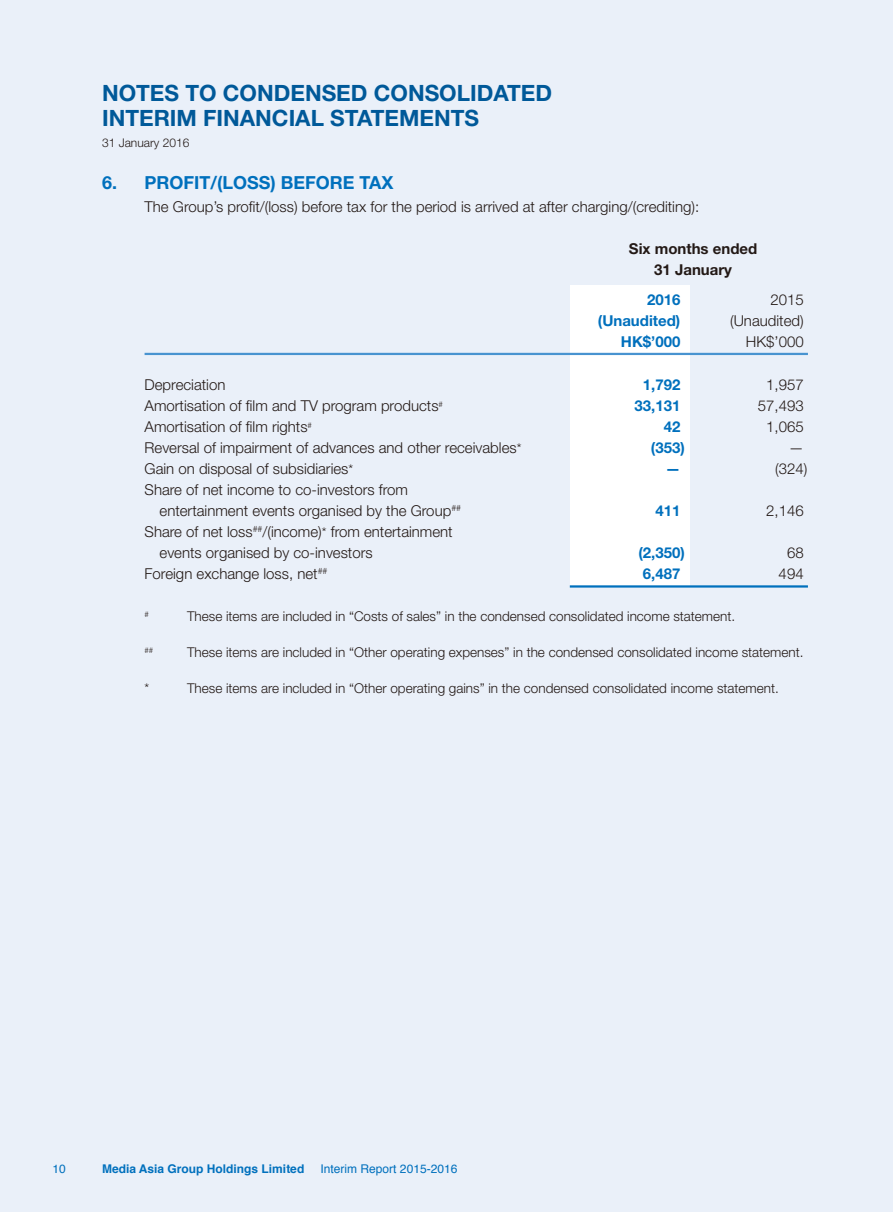
<style>
.page{position:relative;width:893px;height:1212px;background:#fff}
.page>*{position:absolute;margin:0;border:0;box-sizing:border-box;transform-origin:0 0}
.t1{font:700 22.5px/25.5px "Helvetica Neue LT Std";color:#005999}
.t2{font:700 18px "Helvetica Neue LT Std";color:#0070bd}
.t3{font:300 15px/21px "Helvetica Neue LT Std";color:#231916}
.t4{font:700 15px "Helvetica Neue LT Std";color:#0070bd}
.t5{font:700 15px/21px "Helvetica Neue LT Std";color:#231916;text-align:center}
.t6{font:300 13.5px "Helvetica Neue LT Std";color:#231916}
.t7{font:700 12px "Helvetica";color:#0070bd}
.t8{font:12px "Helvetica";color:#0070bd}
.t9{font:300 12px "Helvetica Neue LT Std";color:#231916}
.t10{font:300 7.8px "Helvetica Neue LT Std";color:#231916}
.s1{font-size:13.5px}
</style>
<div class="page">
<div style="left:0;top:0;width:892px;height:1212px;background:#eaf0f9"></div>
<div style="left:570px;top:285px;width:119px;height:302px;background:#fff"></div>
<hr style="left:145px;top:353px;width:663px;height:2px;background:#4893d0">
<hr style="left:570px;top:585px;width:238px;height:3px;background:#0070bd">
<h1 class="t1" style="left:102px;top:79px;width:452px">NOTES TO CONDENSED CONSOLIDATED<br>INTERIM FINANCIAL STATEMENTS</h1>
<p class="t9" style="left:102px;top:136px;width:89px">31 January 2016</p>
<p class="t2" style="left:102px;top:172px;width:293px">6. PROFIT/(LOSS) BEFORE TAX</p>
<p class="t3" style="left:145px;top:196px;width:556px">The Group’s profit/(loss) before tax for the period is arrived at after charging/(crediting):</p>
<p class="t5" style="left:629px;top:238px;width:130px">Six months ended<br>31 January</p>
<p class="t4" style="left:647px;top:290px;width:35px">2016</p>
<p class="t3" style="left:770px;top:288px;width:35px">2015</p>
<p class="t4" style="left:598px;top:311px;width:84px">(Unaudited)</p>
<p class="t3" style="left:730px;top:309px;width:75px">(Unaudited)</p>
<p class="t4" style="left:621px;top:332px;width:61px">HK$’000</p>
<p class="t3" style="left:746px;top:330px;width:59px">HK$’000</p>
<p class="t3" style="left:145px;top:374px;width:82px">Depreciation</p>
<p class="t4" style="left:643px;top:375px;width:39px">1,792</p>
<p class="t3" style="left:766px;top:374px;width:39px">1,957</p>
<p class="t3" style="left:145px;top:395px;width:300px">Amortisation of film and TV program products<sup>#</sup></p>
<p class="t4" style="left:634px;top:396px;width:47px">33,131</p>
<p class="t3" style="left:758px;top:395px;width:47px">57,493</p>
<p class="t3" style="left:145px;top:416px;width:169px">Amortisation of film rights<sup>#</sup></p>
<p class="t4" style="left:664px;top:417px;width:18px">42</p>
<p class="t3" style="left:766px;top:416px;width:39px">1,065</p>
<p class="t3" style="left:145px;top:437px;width:378px">Reversal of impairment of advances and other receivables<span class="s1">*</span></p>
<p class="t4" style="left:651px;top:438px;width:35px">(353)</p>
<p class="t3" style="left:789px;top:437px;width:16px">—</p>
<p class="t3" style="left:145px;top:458px;width:210px">Gain on disposal of subsidiaries<span class="s1">*</span></p>
<p class="t4" style="left:665px;top:459px;width:16px">—</p>
<p class="t3" style="left:775px;top:458px;width:34px">(324)</p>
<p class="t3" style="left:160px;top:479px;width:303px;text-indent:-15px">Share of net income to co-investors from entertainment events organised by the Group<sup>##</sup></p>
<p class="t4" style="left:655px;top:501px;width:27px">411</p>
<p class="t3" style="left:766px;top:500px;width:39px">2,146</p>
<p class="t3" style="left:160px;top:521px;width:295px;text-indent:-15px">Share of net loss<sup>##</sup>/(income)<span class="s1">*</span> from entertainment events organised by co-investors</p>
<p class="t4" style="left:638px;top:543px;width:48px">(2,350)</p>
<p class="t3" style="left:787px;top:542px;width:18px">68</p>
<p class="t3" style="left:145px;top:563px;width:184px">Foreign exchange loss, net<sup>##</sup></p>
<p class="t4" style="left:643px;top:564px;width:39px">6,487</p>
<p class="t3" style="left:779px;top:563px;width:27px">494</p>
<p class="t10" style="left:145px;top:609px;width:6px">#</p>
<p class="t6" style="left:187px;top:608px;width:550px">These items are included in “Costs of sales” in the condensed consolidated income statement.</p>
<p class="t10" style="left:145px;top:645px;width:10px">##</p>
<p class="t6" style="left:187px;top:644px;width:618px">These items are included in “Other operating expenses” in the condensed consolidated income statement.</p>
<p class="t6" style="left:145px;top:680px;width:6px">*</p>
<p class="t6" style="left:187px;top:680px;width:593px">These items are included in “Other operating gains” in the condensed consolidated income statement.</p>
<p class="t8" style="left:53px;top:1159px;width:15px">10</p>
<p class="t7" style="left:102px;top:1159px;width:204px">Media Asia Group Holdings Limited</p>
<p class="t8" style="left:321px;top:1159px;width:138px">Interim Report 2015-2016</p>
</div>
